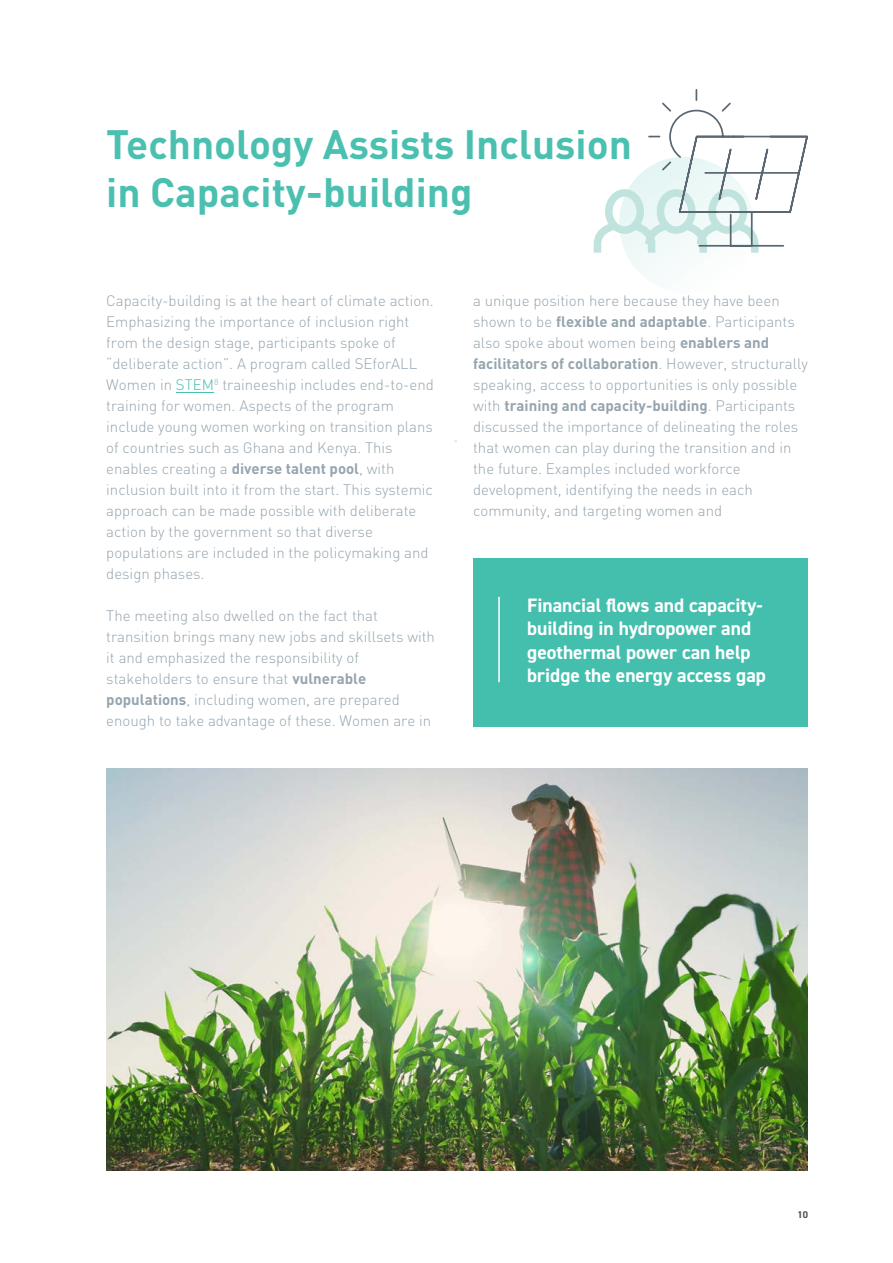
<style>
.page{position:relative;width:893px;height:1263px;background:#fff}
.page>*{position:absolute;margin:0;border:0;box-sizing:border-box;transform-origin:0 0}
.Headline{font:700 40.5px/48.6px "DIN Pro";color:#4cc0b0}
.t1{font:700 19.5px/23.4px "DIN2014";color:#fff}
.t2{font:300 15px/21px "DIN Pro";color:#95a4ae}
.t3{font:700 9.75px "DIN2014";color:#4b4c4d}
.s1{color:#44bfae}
.s2{font-weight:700}
</style>
<div class="page">
<hr style="left:176px;top:392px;width:38px;height:1px;background:#44bfae">
<img style="left:106px;top:768px;width:702px;height:402px">
<div style="left:473px;top:559px;width:335px;height:168px;background:#44bfae"></div>
<hr style="left:498px;top:597px;width:2px;height:85px;background:#fff">
<svg style="left:593px;top:89px;width:215px;height:189px"></svg>
<p class="Headline" style="left:106px;top:115px;width:527px">Technology Assists Inclusion in Capacity-building</p>
<p class="t2" style="left:106px;top:289px;width:329px">Capacity-building is at the heart of climate action.<br>Emphasizing the importance of inclusion right from the design stage, participants spoke of “deliberate action”. A program called SEforALL Women in <span class="s1">STEM</span><sup>8</sup> traineeship includes end-to-end training for women. Aspects of the program include young women working on transition plans of countries such as Ghana and Kenya. This enables creating a <span class="s2">diverse talent pool</span>, with inclusion built into it from the start. This systemic approach can be made possible with deliberate action by the government so that diverse populations are included in the policymaking and design phases.</p>
<p class="t2" style="left:106px;top:604px;width:330px">The meeting also dwelled on the fact that transition brings many new jobs and skillsets with it and emphasized the responsibility of stakeholders to ensure that <span class="s2">vulnerable populations</span>, including women, are prepared enough to take advantage of these. Women are in</p>
<p class="t2" style="left:473px;top:289px;width:336px">a unique position here because they have been shown to be <span class="s2">flexible and adaptable</span>. Participants also spoke about women being <span class="s2">enablers and facilitators of collaboration</span>. However, structurally speaking, access to opportunities is only possible with <span class="s2">training and capacity-building</span>. Participants discussed the importance of delineating the roles that women can play during the transition and in the future. Examples included workforce development, identifying the needs in each community, and targeting women and</p>
<p class="t1" style="left:527px;top:593px;width:240px">Financial flows and capacity&shy;building in hydropower and geothermal power can help bridge the energy access gap</p>
<p class="t3" style="left:797px;top:1208px;width:12px">10</p>
</div>
